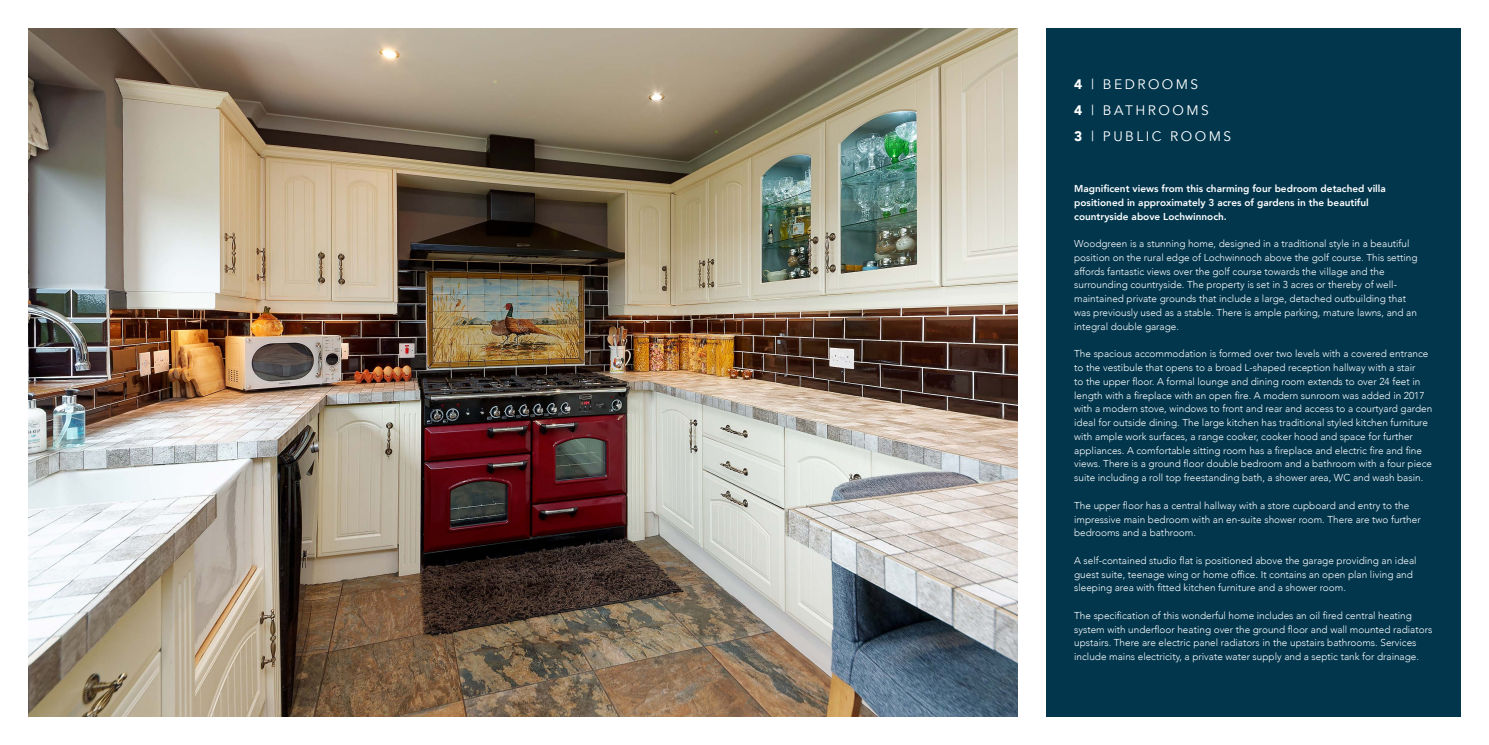
<style>
.page{position:relative;width:1489px;height:745px;background:#fff}
.page>*{position:absolute;margin:0;border:0;box-sizing:border-box;transform-origin:0 0}
.t1{font:13.75px/26.2px "Avenir";letter-spacing:.18em;color:#fff}
.t2{font:300 10px/13.8px "Avenir";color:#fff}
.t3{font:800 10px/13.8px "Avenir";color:#fff}
.s1{font-weight:900}
</style>
<div class="page">
<div style="left:28px;top:28px;width:1432px;height:688px;background:#01364d"></div>
<div style="left:1017px;top:0;width:28px;height:744px;background:#fff"></div>
<img style="left:28px;top:28px;width:989px;height:688px">
<h1 class="t1" style="left:1074px;top:71px;width:158px"><span class="s1">4</span> | BEDROOMS<br><span class="s1">4</span> | BATHROOMS<br><span class="s1">3</span> | PUBLIC ROOMS</h1>
<p class="t3" style="left:1074px;top:182px;width:313px">Magnificent views from this charming four bedroom detached villa positioned in approximately 3 acres of gardens in the beautiful countryside above Lochwinnoch.</p>
<p class="t2" style="left:1074px;top:237px;width:345px">Woodgreen is a stunning home, designed in a traditional style in a beautiful position on the rural edge of Lochwinnoch above the golf course. This setting affords fantastic views over the golf course towards the village and the surrounding countryside. The property is set in 3 acres or thereby of well&shy;maintained private grounds that include a large, detached outbuilding that was previously used as a stable. There is ample parking, mature lawns, and an integral double garage.</p>
<p class="t2" style="left:1074px;top:347px;width:359px">The spacious accommodation is formed over two levels with a covered entrance to the vestibule that opens to a broad L-shaped reception hallway with a stair<br>to the upper floor. A formal lounge and dining room extends to over 24 feet in length with a fireplace with an open fire. A modern sunroom was added in 2017 with a modern stove, windows to front and rear and access to a courtyard garden ideal for outside dining. The large kitchen has traditional styled kitchen furniture with ample work surfaces, a range cooker, cooker hood and space for further appliances. A comfortable sitting room has a fireplace and electric fire and fine views. There is a ground floor double bedroom and a bathroom with a four piece suite including a roll top freestanding bath, a shower area, WC and wash basin.</p>
<p class="t2" style="left:1074px;top:498px;width:348px">The upper floor has a central hallway with a store cupboard and entry to the impressive main bedroom with an en-suite shower room. There are two further bedrooms and a bathroom.</p>
<p class="t2" style="left:1074px;top:553px;width:344px">A self-contained studio flat is positioned above the garage providing an ideal guest suite, teenage wing or home office. It contains an open plan living and sleeping area with fitted kitchen furniture and a shower room.</p>
<p class="t2" style="left:1074px;top:608px;width:359px">The specification of this wonderful home includes an oil fired central heating system with underfloor heating over the ground floor and wall mounted radiators upstairs. There are electric panel radiators in the upstairs bathrooms. Services include mains electricity, a private water supply and a septic tank for drainage.</p>
</div>
